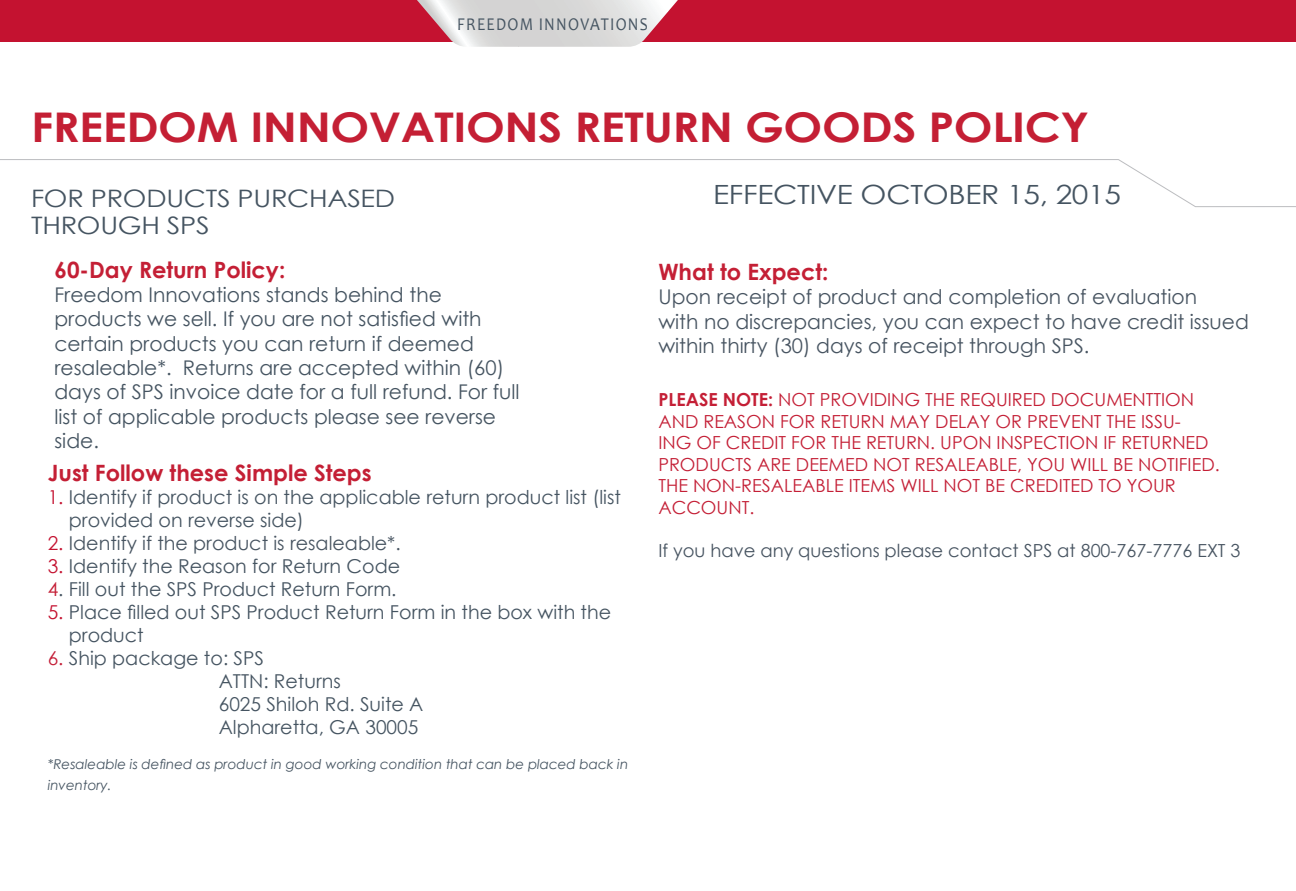
<style>
.page{position:relative;width:1296px;height:891px;background:#fff}
.page>*{position:absolute;margin:0;border:0;box-sizing:border-box;transform-origin:0 0}
.t1{font:700 40.95px "Century Gothic";letter-spacing:-.01em;color:#c41f34;scale:1.13 1}
.t2{font:26.55px "Century Gothic";letter-spacing:-.01em;color:#455461;scale:1.13 1}
.t3{font:24.07px/27px "Century Gothic";letter-spacing:-.01em;color:#455461;scale:1.13 1}
.t4{font:700 22.5px "Century Gothic";color:#c41f35}
.t5{font:20.25px/24.3px "Century Gothic";color:#455461}
.t6{font:20.25px/24.3px "Century Gothic";color:#475461}
.t7{font:19.12px "Century Gothic";color:#455461}
.t8{font:19.12px "Century Gothic";color:#475461}
.t9{font:18px/21.6px "Century Gothic";color:#c41f36}
.t10{font:18px "Century Gothic";color:#475461}
.t11{font:18px "Candara";letter-spacing:.08em;color:#455461;scale:.88 1}
.t12{font:italic 13.5px/21.6px "Century Gothic";color:#455461}
.s1{color:#c41230}
.s2{color:#c41f36}
.s3{color:#c41f38}
.s4{font-weight:700}
</style>
<div class="page">
<div style="left:0;top:0;width:1296px;height:42px;background:#c41230"></div>
<svg style="left:417px;top:0;width:261px;height:47px"></svg>
<svg style="left:0;top:159px;width:1296px;height:48px"></svg>
<p class="t11" style="left:457px;top:13px;width:218px">FREEDOM INNOVATIONS</p>
<p class="t1" style="left:31px;top:96px;width:938px">FREEDOM INNOVATIONS RETURN GOODS POLICY</p>
<p class="t3" style="left:31px;top:184px;width:324px">FOR PRODUCTS PURCHASED<br>THROUGH SPS</p>
<p class="t4" style="left:54px;top:253px;width:232px">60-Day Return Policy:</p>
<p class="t5" style="left:54px;top:282px;width:389px">Freedom Innovations stands behind the</p>
<p class="t5" style="left:54px;top:307px;width:429px">products we sell. If you are not satisfied with</p>
<p class="t5" style="left:54px;top:331px;width:421px">certain products you can return if deemed</p>
<p class="t5" style="left:54px;top:355px;width:451px">resaleable*. Returns are accepted within (60)</p>
<p class="t5" style="left:54px;top:380px;width:467px">days of SPS invoice date for a full refund. For full list of applicable products please see reverse side.</p>
<p class="t4" style="left:48px;top:456px;width:325px">Just Follow these Simple Steps</p>
<p class="t7" style="left:48px;top:484px;width:575px"><span class="s1">1.</span> Identify if product is on the applicable return product list (list</p>
<p class="t7" style="left:69px;top:507px;width:237px">provided on reverse side)</p>
<p class="t8" style="left:48px;top:530px;width:355px"><span class="s1">2.</span> Identify if the product is resaleable*.</p>
<p class="t7" style="left:48px;top:553px;width:354px"><span class="s1">3.</span> Identify the Reason for Return Code</p>
<p class="t7" style="left:48px;top:576px;width:350px"><span class="s2">4</span>. Fill out the SPS Product Return Form.</p>
<p class="t7" style="left:48px;top:599px;width:565px"><span class="s1">5.</span> Place filled out SPS Product Return Form in the box with the</p>
<p class="t7" style="left:69px;top:622px;width:76px">product</p>
<p class="t7" style="left:48px;top:645px;width:218px"><span class="s3">6.</span> Ship package to: SPS</p>
<p class="t7" style="left:219px;top:668px;width:124px">ATTN: Returns</p>
<p class="t7" style="left:219px;top:691px;width:206px">6025 Shiloh Rd. Suite A</p>
<p class="t7" style="left:219px;top:713px;width:201px">Alpharetta, GA 30005</p>
<p class="t12" style="left:48px;top:753px;width:582px">*Resaleable is defined as product in good working condition that can be placed back in inventory.</p>
<p class="t2" style="left:713px;top:175px;width:362px">EFFECTIVE OCTOBER 15, 2015</p>
<p class="t4" style="left:658px;top:255px;width:172px">What to Expect:</p>
<p class="t6" style="left:658px;top:285px;width:540px">Upon receipt of product and completion of evaluation</p>
<p class="t6" style="left:658px;top:309px;width:592px">with no discrepancies, you can expect to have credit issued within thirty (30) days of receipt through SPS.</p>
<p class="t9" style="left:658px;top:388px;width:563px"><span class="s4">PLEASE NOTE:</span> NOT PROVIDING THE REQUIRED DOCUMENTTION AND REASON FOR RETURN MAY DELAY OR PREVENT THE ISSU-<br>ING OF CREDIT FOR THE RETURN. UPON INSPECTION IF RETURNED PRODUCTS ARE DEEMED NOT RESALEABLE, YOU WILL BE NOTIFIED.<br>THE NON-RESALEABLE ITEMS WILL NOT BE CREDITED TO YOUR ACCOUNT.</p>
<p class="t10" style="left:658px;top:538px;width:584px">If you have any questions please contact SPS at 800-767-7776 EXT 3</p>
</div>
